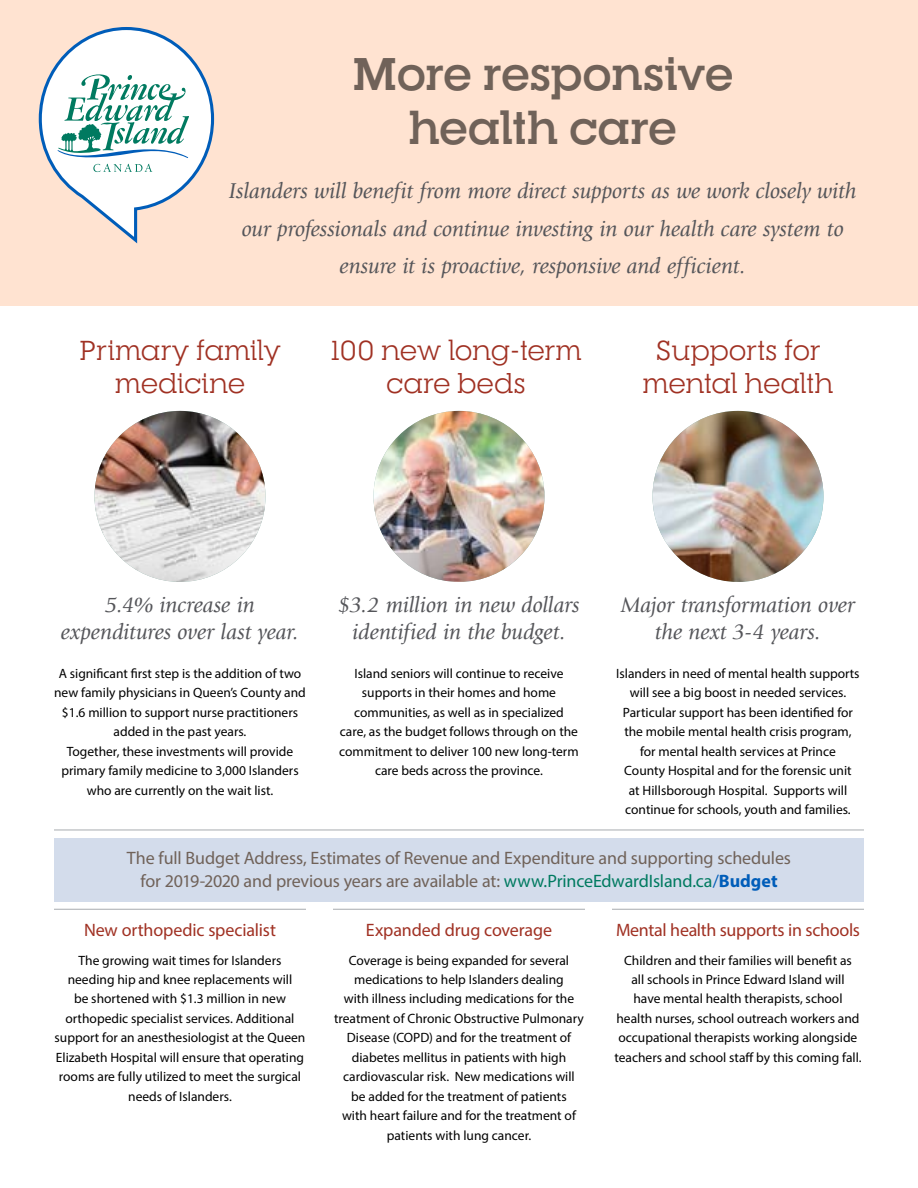
<style>
.page{position:relative;width:918px;height:1188px;background:#fff}
.page>*{position:absolute;margin:0;border:0;box-sizing:border-box;transform-origin:0 0}
.t1{font:700 45px/54px "RNS Camelia";letter-spacing:-.015em;color:#706259;text-align:center}
.t2{font:27px/33px "RNS Camelia";letter-spacing:-.02em;color:#a03123;text-align:center}
.t3{font:italic 22.5px/27px "Giovanni";letter-spacing:-.005em;color:#55565a;text-align:center}
.t4{font:18px/22.5px "Myriad Pro";letter-spacing:-.01em;color:#706259;text-align:center}
.t5{font:18px "Myriad Pro";letter-spacing:-.01em;color:#a03123}
.t6{font:13.5px/19.5px "Myriad Pro";color:#000;text-align:center}
.s1{color:#007a60}
.s2{color:#005db9}
.s3{font-weight:700;color:#005db9}
</style>
<div class="page">
<div style="left:0;top:0;width:918px;height:306px;background:#ffe3d1"></div>
<svg style="left:38px;top:27px;width:177px;height:217px"></svg>
<img style="left:94px;top:411px;width:172px;height:171px;border-radius:86px">
<img style="left:374px;top:411px;width:170px;height:171px;border-radius:86px">
<img style="left:652px;top:411px;width:172px;height:171px;border-radius:86px">
<hr style="left:54px;top:830px;width:810px;height:1px;background:#a7abaf">
<hr style="left:54px;top:909px;width:252px;height:1px;background:#a7abaf">
<hr style="left:333px;top:909px;width:252px;height:1px;background:#a7abaf">
<hr style="left:612px;top:909px;width:252px;height:1px;background:#a7abaf">
<div style="left:54px;top:838px;width:810px;height:64px;background:#d3dceb"></div>
<h1 class="t1" style="left:352px;top:46px;width:383px">More responsive health care</h1>
<h3 class="t3" style="left:229px;top:172px;width:629px;line-height:37.5px">Islanders will benefit from more direct supports as we work closely with our professionals and continue investing in our health care system to ensure it is proactive, responsive and efficient.</h3>
<h2 class="t2" style="left:79px;top:334px;width:204px">Primary family medicine</h2>
<h2 class="t2" style="left:330px;top:334px;width:253px">100 new long-term care beds</h2>
<h2 class="t2" style="left:643px;top:334px;width:192px">Supports for mental health</h2>
<h3 class="t3" style="left:61px;top:591px;width:240px">5.4% increase in expenditures over last year.</h3>
<p class="t6" style="left:54px;top:664px;width:253px">A significant first step is the addition of two new family physicians in Queen’s County and $1.6 million to support nurse practitioners added in the past years.<br>Together, these investments will provide primary family medicine to 3,000 Islanders who are currently on the wait list.</p>
<h3 class="t3" style="left:338px;top:591px;width:243px">$3.2 million in new dollars identified in the budget.</h3>
<p class="t6" style="left:339px;top:664px;width:241px">Island seniors will continue to receive supports in their homes and home communities, as well as in specialized care, as the budget follows through on the commitment to deliver 100 new long-term care beds across the province.</p>
<h3 class="t3" style="left:621px;top:591px;width:236px">Major transformation over the next 3-4 years.</h3>
<p class="t6" style="left:616px;top:664px;width:245px">Islanders in need of mental health supports will see a big boost in needed services.<br>Particular support has been identified for the mobile mental health crisis program, for mental health services at Prince<br>County Hospital and for the forensic unit<br>at Hillsborough Hospital. Supports will continue for schools, youth and families.</p>
<h3 class="t4" style="left:127px;top:846px;width:666px">The full Budget Address, Estimates of Revenue and Expenditure and supporting schedules for 2019-2020 and previous years are available at: <span class="s1">www.PrinceEdwardIsland.ca</span><span class="s2">/</span><span class="s3">Budget</span></h3>
<h3 class="t5" style="left:84px;top:919px;width:193px">New orthopedic specialist</h3>
<p class="t6" style="left:55px;top:950px;width:252px">The growing wait times for Islanders needing hip and knee replacements will<br>be shortened with $1.3 million in new orthopedic specialist services. Additional support for an anesthesiologist at the Queen Elizabeth Hospital will ensure that operating rooms are fully utilized to meet the surgical needs of Islanders.</p>
<h3 class="t5" style="left:366px;top:919px;width:188px">Expanded drug coverage</h3>
<p class="t6" style="left:334px;top:950px;width:251px">Coverage is being expanded for several medications to help Islanders dealing<br>with illness including medications for the treatment of Chronic Obstructive Pulmonary Disease (COPD) and for the treatment of diabetes mellitus in patients with high cardiovascular risk. New medications will<br>be added for the treatment of patients<br>with heart failure and for the treatment of patients with lung cancer.</p>
<h3 class="t5" style="left:616px;top:919px;width:245px">Mental health supports in schools</h3>
<p class="t6" style="left:614px;top:950px;width:249px">Children and their families will benefit as<br>all schools in Prince Edward Island will<br>have mental health therapists, school health nurses, school outreach workers and occupational therapists working alongside teachers and school staff by this coming fall.</p>
</div>
